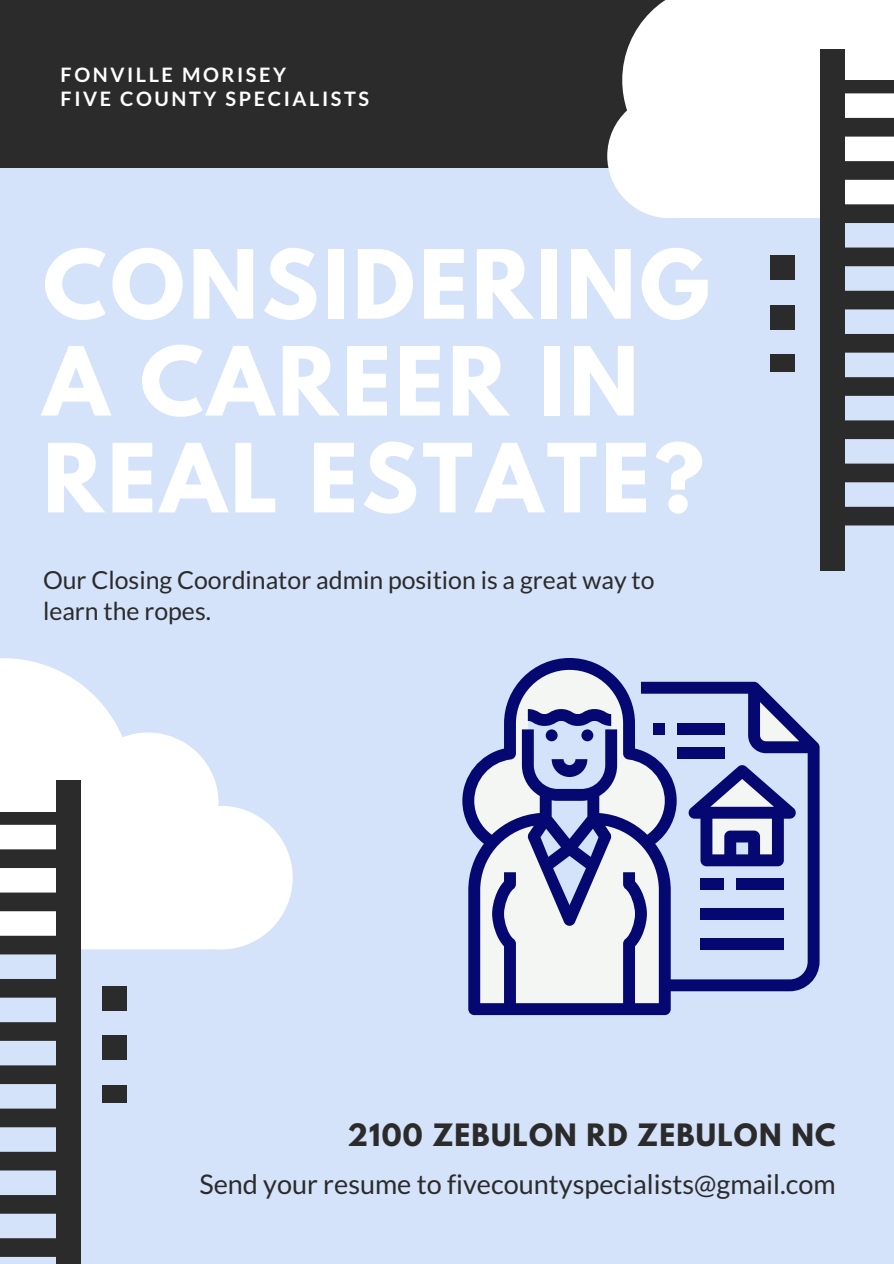
<style>
.page{position:relative;width:894px;height:1264px;background:#fff}
.page>*{position:absolute;margin:0;border:0;box-sizing:border-box;transform-origin:0 0}
.t1{font:700 84.45px/96.8px "League Spartan";letter-spacing:.045em;color:#fff}
.t2{font:700 27.3px "League Spartan";letter-spacing:.045em;color:#2b2b2b}
.t3{font:27px "Lato";color:#2b2b2b}
.t4{font:24.75px/31.7px "Lato";color:#2b2b2b}
.t5{font:700 19.8px "Lato";letter-spacing:.13em;color:#fff}
</style>
<div class="page">
<div style="left:0;top:0;width:893px;height:1263px;background:#d4e2fa"></div>
<div style="left:0;top:0;width:893px;height:168px;background:#2b2b2b"></div>
<svg style="left:607px;top:0;width:286px;height:218px;background:#f1f1f1"></svg>
<svg style="left:844px;top:81px;width:49px;height:456px"></svg>
<div style="left:819px;top:49px;width:25px;height:521px;background:#2b2b2b"></div>
<div style="left:769px;top:256px;width:25px;height:24px;background:#2b2b2b"></div>
<div style="left:769px;top:305px;width:25px;height:24px;background:#2b2b2b"></div>
<div style="left:769px;top:354px;width:25px;height:18px;background:#2b2b2b"></div>
<svg style="left:0;top:658px;width:292px;height:291px;fill:#fff"></svg>
<svg style="left:0;top:812px;width:56px;height:445px"></svg>
<div style="left:56px;top:780px;width:25px;height:483px;background:#2b2b2b"></div>
<div style="left:102px;top:986px;width:25px;height:24px;background:#2b2b2b"></div>
<div style="left:102px;top:1035px;width:25px;height:25px;background:#2b2b2b"></div>
<div style="left:102px;top:1084px;width:25px;height:18px;background:#2b2b2b"></div>
<svg style="left:462px;top:658px;width:357px;height:357px"></svg>
<svg style="left:688px;top:764px;width:108px;height:102px"></svg>
<div style="left:700px;top:878px;width:24px;height:12px;background:#040870"></div>
<div style="left:736px;top:878px;width:47px;height:12px;background:#040870"></div>
<div style="left:676px;top:723px;width:48px;height:12px;background:#040870"></div>
<div style="left:700px;top:908px;width:83px;height:11px;background:#040870"></div>
<div style="left:700px;top:937px;width:83px;height:12px;background:#040870"></div>
<div style="left:676px;top:747px;width:48px;height:12px;background:#040870"></div>
<svg style="left:468px;top:664px;width:202px;height:345px"></svg>
<div style="left:545px;top:729px;width:12px;height:12px;background:#040870;border-radius:50%"></div>
<div style="left:581px;top:729px;width:12px;height:12px;background:#040870;border-radius:50%"></div>
<p class="t5" style="left:61px;top:62px;width:227px">FONVILLE MORISEY</p>
<p class="t5" style="left:61px;top:87px;width:310px">FIVE COUNTY SPECIALISTS</p>
<p class="t1" style="left:43px;top:247px;width:668px">CONSIDERING<br>A CAREER IN<br>REAL ESTATE?</p>
<p class="t4" style="left:43px;top:563px;width:613px">Our Closing Coordinator admin position is a great way to learn the ropes.</p>
<p class="t2" style="left:347px;top:1121px;width:489px">2100 ZEBULON RD ZEBULON NC</p>
<p class="t3" style="left:199px;top:1167px;width:637px">Send your resume to fivecountyspecialists@gmail.com</p>
</div>
